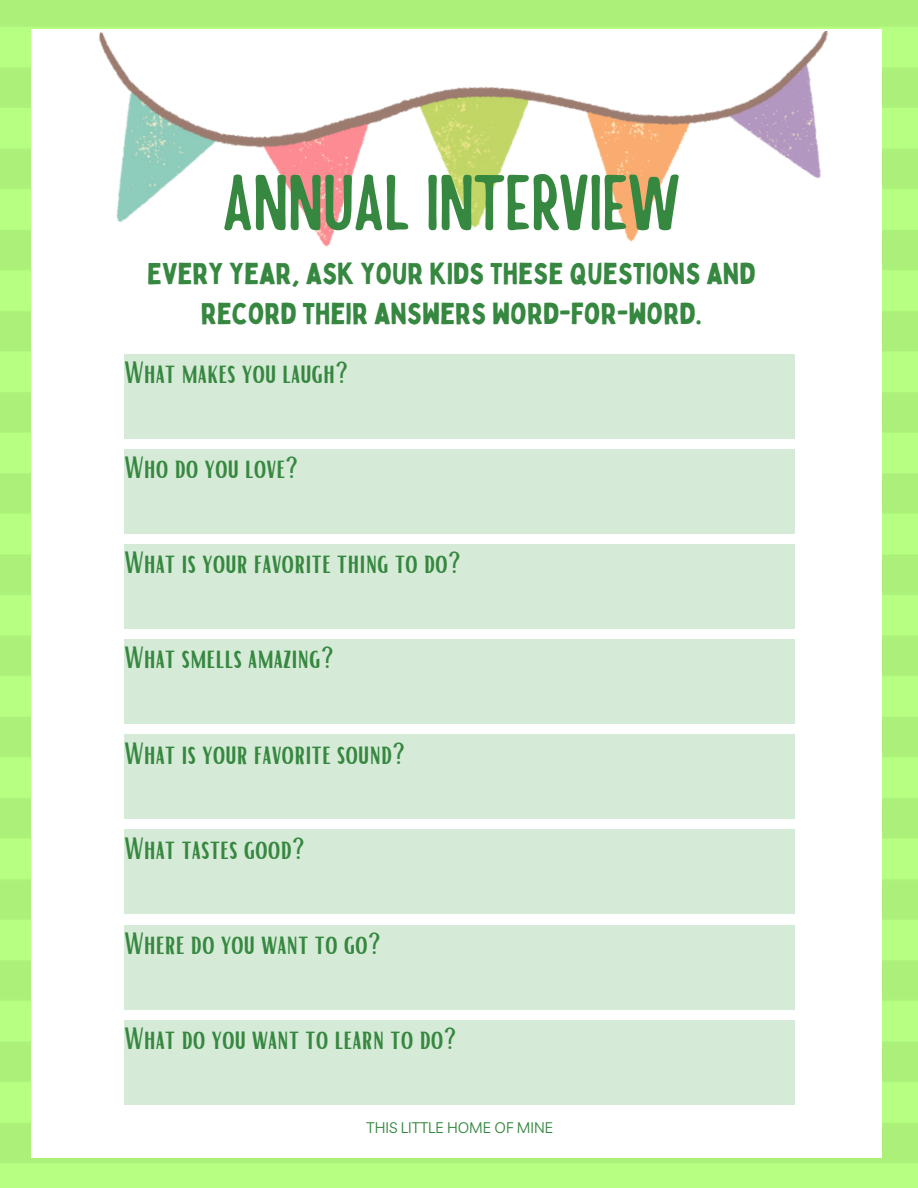
<style>
.page{position:relative;width:918px;height:1188px;background:#fff}
.page>*{position:absolute;margin:0;border:0;box-sizing:border-box;transform-origin:0 0}
.t1{font:77.4px "Handy Casual Condensed";color:#368740}
.t2{font:30px "Bright";color:#368740}
.t3{font:29.55px/40.5px "Bobby Jones";color:#368740;text-align:center}
.t4{font:15px "Livvic";color:#368740}
</style>
<div class="page">
<div style="left:125px;top:354px;width:670px;height:85px;background:#d6ebd7"></div>
<div style="left:125px;top:449px;width:670px;height:85px;background:#d6ebd7"></div>
<div style="left:125px;top:544px;width:670px;height:84px;background:#d6ebd7"></div>
<div style="left:125px;top:639px;width:670px;height:84px;background:#d6ebd7"></div>
<div style="left:125px;top:734px;width:670px;height:84px;background:#d6ebd7"></div>
<div style="left:125px;top:829px;width:670px;height:84px;background:#d6ebd7"></div>
<div style="left:125px;top:925px;width:670px;height:84px;background:#d6ebd7"></div>
<div style="left:125px;top:1020px;width:670px;height:84px;background:#d6ebd7"></div>
<img style="left:69px;top:0;width:776px;height:247px">
<h1 class="t1" style="left:223px;top:152px;width:458px">ANNUAL INTERVIEW</h1>
<p class="t3" style="left:147px;top:252px;width:610px">EVERY YEAR, ASK YOUR KIDS THESE QUESTIONS AND<br>RECORD THEIR ANSWERS WORD-FOR-WORD.</p>
<p class="t2" style="left:124px;top:353px;width:225px">What makes you laugh?</p>
<p class="t2" style="left:124px;top:448px;width:175px">Who do you love?</p>
<p class="t2" style="left:124px;top:543px;width:338px">What is your favorite thing to do?</p>
<p class="t2" style="left:124px;top:638px;width:211px">What smells amazing?</p>
<p class="t2" style="left:124px;top:734px;width:282px">What is your favorite sound?</p>
<p class="t2" style="left:124px;top:829px;width:182px">What tastes good?</p>
<p class="t2" style="left:124px;top:924px;width:258px">Where do you want to go?</p>
<p class="t2" style="left:124px;top:1019px;width:334px">What do you want to learn to do?</p>
<p class="t4" style="left:367px;top:1118px;width:188px">THIS LITTLE HOME OF MINE</p>
</div>
